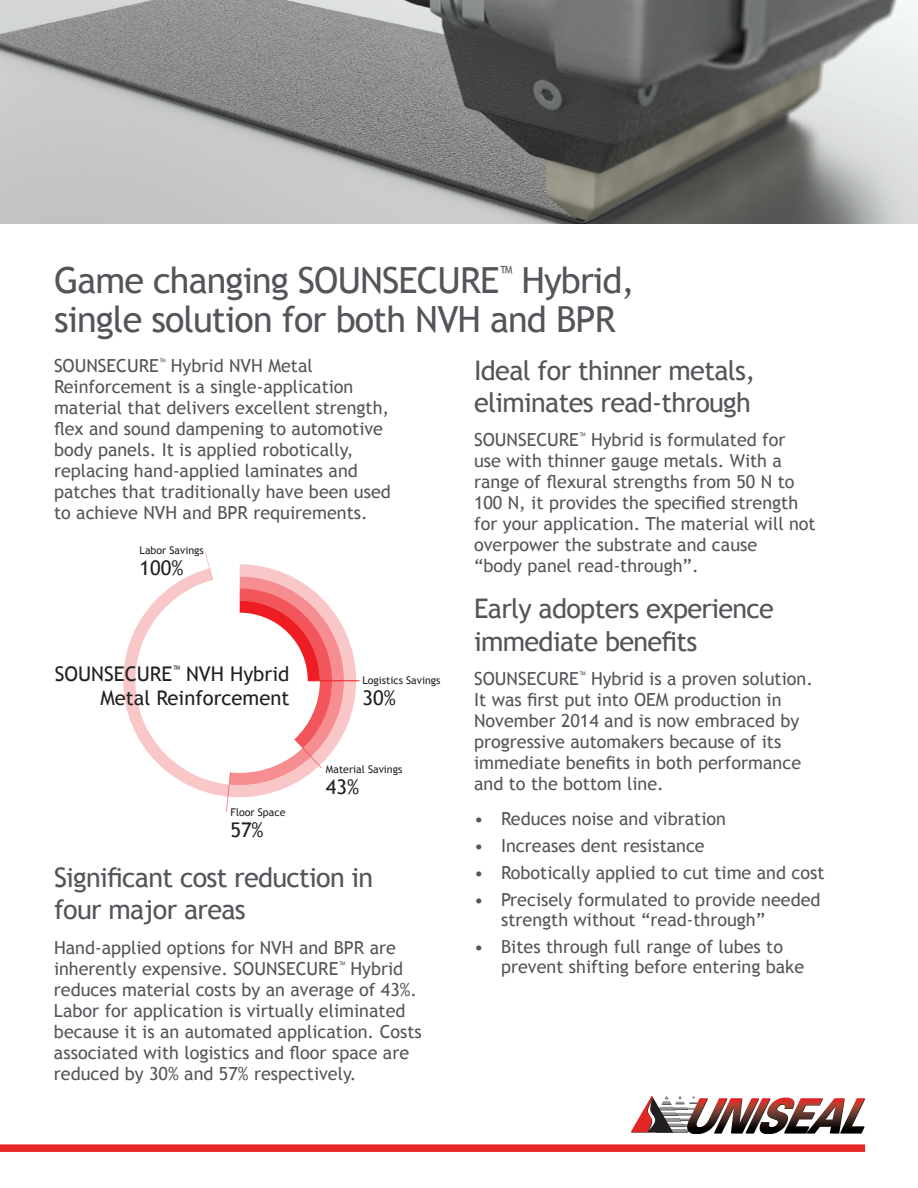
<style>
.page{position:relative;width:918px;height:1188px;background:#fff}
.page>*{position:absolute;margin:0;border:0;box-sizing:border-box;transform-origin:0 0}
.t1{font:36px/39px "Trebuchet MS";letter-spacing:-.025em;color:#54555a}
.t2{font:27px/32.4px "Trebuchet MS";letter-spacing:-.025em;color:#54555a}
.t3{font:20.25px/24.3px "Trebuchet MS";color:#231f20;text-align:right}
.t4{font:18px/21px "Trebuchet MS";color:#54555a}
.t5{font:10.65px "Trebuchet MS";color:#231f20}
</style>
<div class="page">
<svg style="left:631px;top:1096px;width:234px;height:38px"></svg>
<div style="left:0;top:1144px;width:865px;height:8px;background:#e42625"></div>
<svg style="left:123px;top:564px;width:233px;height:233px"></svg>
<hr style="left:308px;top:681px;width:51px;height:1px;background:#ee1d23">
<svg style="left:226px;top:577px;width:118px;height:235px"></svg>
<svg style="left:205px;top:552px;width:8px;height:28px"></svg>
<img style="left:0;top:0;width:918px;height:224px">
<h1 class="t1" style="left:54px;top:261px;width:582px">Game changing SOUNSECURE<sup>™</sup> Hybrid, single solution for both NVH and BPR</h1>
<p class="t4" style="left:54px;top:355px;width:338px">SOUNSECURE<sup>™</sup> Hybrid NVH Metal Reinforcement is a single-application material that delivers excellent strength, flex and sound dampening to automotive body panels. It is applied robotically, replacing hand-applied laminates and patches that traditionally have been used to achieve NVH and BPR requirements.</p>
<p class="t5" style="left:140px;top:544px;width:66px">Labor Savings</p>
<p class="t3" style="left:140px;top:556px;width:45px">100%</p>
<p class="t3" style="left:55px;top:662px;width:236px">SOUNSECURE<sup>™</sup> NVH Hybrid<br>Metal Reinforcement</p>
<p class="t5" style="left:363px;top:674px;width:79px">Logistics Savings</p>
<p class="t3" style="left:363px;top:686px;width:35px">30%</p>
<p class="t5" style="left:230px;top:806px;width:57px">Floor Space</p>
<p class="t3" style="left:230px;top:818px;width:35px">57%</p>
<p class="t5" style="left:326px;top:763px;width:78px">Material Savings</p>
<p class="t3" style="left:326px;top:775px;width:35px">43%</p>
<h2 class="t2" style="left:54px;top:862px;width:321px">Significant cost reduction in four major areas</h2>
<p class="t4" style="left:54px;top:937px;width:369px">Hand-applied options for NVH and BPR are inherently expensive. SOUNSECURE<sup>™</sup> Hybrid reduces material costs by an average of 43%.<br>Labor for application is virtually eliminated because it is an automated application. Costs associated with logistics and floor space are reduced by 30% and 57% respectively.</p>
<h2 class="t2" style="left:474px;top:354px;width:283px">Ideal for thinner metals, eliminates read-through</h2>
<p class="t4" style="left:474px;top:430px;width:343px">SOUNSECURE<sup>™</sup> Hybrid is formulated for use with thinner gauge metals. With a range of flexural strengths from 50 N to 100 N, it provides the specified strength for your application. The material will not overpower the substrate and cause<br>“body panel read-through”.</p>
<h2 class="t2" style="left:474px;top:593px;width:301px">Early adopters experience immediate benefits</h2>
<p class="t4" style="left:474px;top:669px;width:340px">SOUNSECURE<sup>™</sup> Hybrid is a proven solution.<br>It was first put into OEM production in November 2014 and is now embraced by progressive automakers because of its immediate benefits in both performance and to the bottom line.</p>
<p class="t4" style="left:474px;top:808px;width:253px">• Reduces noise and vibration</p>
<p class="t4" style="left:474px;top:835px;width:232px">• Increases dent resistance</p>
<p class="t4" style="left:474px;top:862px;width:352px">• Robotically applied to cut time and cost</p>
<p class="t4" style="left:501px;top:890px;width:321px;line-height:20.2px;text-indent:-27px">• Precisely formulated to provide needed strength without “read-through”</p>
<p class="t4" style="left:501px;top:937px;width:305px;line-height:20.2px;text-indent:-27px">• Bites through full range of lubes to prevent shifting before entering bake</p>
</div>
